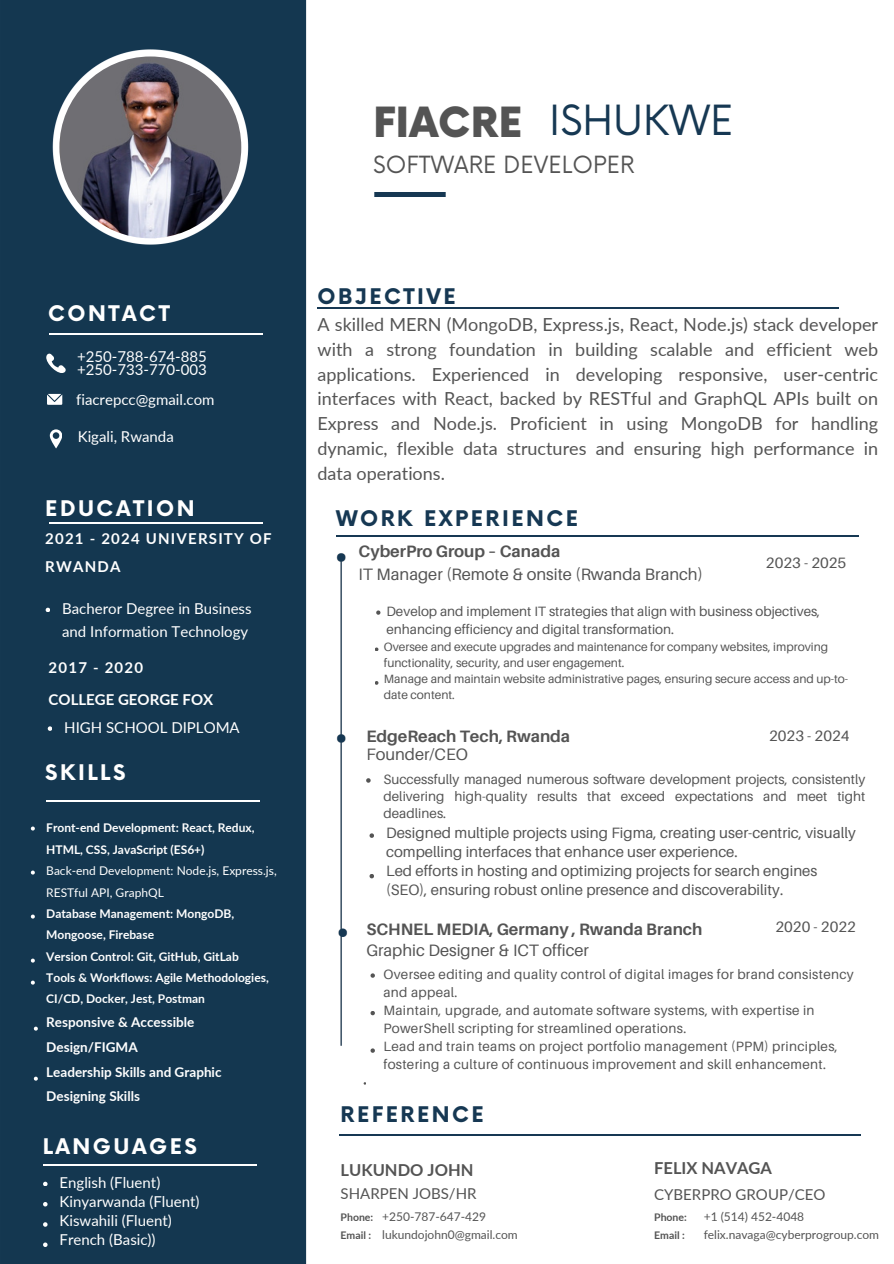
<style>
.page{position:relative;width:894px;height:1264px;background:#fff}
.page>*{position:absolute;margin:0;border:0;box-sizing:border-box;transform-origin:0 0}
.t1{font:40.5px "Now";color:#163853}
.t2{font:900 40.5px "Now";color:#545454}
.t3{font:23.1px "Now";color:#545454}
.t4{font:700 21px "Now";letter-spacing:.12em;color:#163853}
.t5{font:700 21px "Now";letter-spacing:.12em;color:#fff}
.t6{font:18px/24.8px "Lato";color:#545454;text-align:justify}
.t7{font:700 16.5px/18px "Aileron";color:#545454}
.t8{font:16.5px/22.5px "Aileron";color:#545454}
.t9{font:700 16.5px "Lato";color:#545454}
.t10{font:15px/19.2px "Aileron";color:#545454}
.t11{font:15px/19.2px "Lato";color:#fff}
.t12{font:700 15px/28.2px "Lato";letter-spacing:.08em;color:#fff}
.t13{font:15px "Lato";color:#545454}
.t14{font:700 15px "Lato";color:#fff}
.t15{font:13.5px/18px "Aileron";letter-spacing:.025em;color:#545454;text-align:justify}
.t16{font:13.5px/18px "Aileron";color:#545454}
.t17{font:700 13.5px/24.8px "Lato";color:#fff}
.t18{font:700 12px/21.3px "Lato";color:#fff}
.t19{font:12px/15.8px "Aileron";color:#545454}
.t20{font:12px/18px "Lato";color:#545454}
.t21{font:700 10.5px/18px "Lato";color:#545454}
.s1{font-weight:400}
.s2{font-weight:700}
</style>
<div class="page">
<div style="left:0;top:0;width:307px;height:1263px;background:#143750"></div>
<img style="left:374px;top:192px;width:72px;height:4px">
<img style="left:59px;top:56px;width:182px;height:182px;border-radius:50%">
<svg style="left:31px;top:826px;width:4px;height:4px"></svg>
<svg style="left:31px;top:870px;width:4px;height:4px"></svg>
<svg style="left:31px;top:914px;width:4px;height:4px"></svg>
<svg style="left:31px;top:958px;width:4px;height:4px"></svg>
<svg style="left:31px;top:980px;width:4px;height:4px"></svg>
<svg style="left:34px;top:1026px;width:4px;height:4px"></svg>
<svg style="left:34px;top:1076px;width:4px;height:4px"></svg>
<hr style="left:43px;top:1164px;width:213px;height:1px;background:#fff">
<svg style="left:43px;top:1181px;width:5px;height:5px"></svg>
<svg style="left:43px;top:1201px;width:5px;height:5px"></svg>
<svg style="left:43px;top:1222px;width:5px;height:4px"></svg>
<svg style="left:43px;top:1242px;width:5px;height:4px"></svg>
<svg style="left:46px;top:607px;width:4px;height:5px"></svg>
<hr style="left:46px;top:800px;width:214px;height:1px;background:#fff">
<svg style="left:46px;top:353px;width:20px;height:20px"></svg>
<svg style="left:48px;top:726px;width:4px;height:5px"></svg>
<svg style="left:47px;top:394px;width:15px;height:11px"></svg>
<hr style="left:49px;top:522px;width:213px;height:1px;background:#fff">
<hr style="left:49px;top:333px;width:214px;height:1px;background:#fff">
<svg style="left:50px;top:429px;width:12px;height:19px"></svg>
<img style="left:336px;top:553px;width:12px;height:493px">
<hr style="left:336px;top:535px;width:522px;height:1px;background:#163853">
<hr style="left:317px;top:307px;width:521px;height:1px;background:#163853">
<hr style="left:339px;top:1134px;width:521px;height:1px;background:#163853">
<svg style="left:366px;top:778px;width:4px;height:4px"></svg>
<svg style="left:369px;top:833px;width:5px;height:4px"></svg>
<svg style="left:369px;top:874px;width:5px;height:4px"></svg>
<svg style="left:370px;top:973px;width:5px;height:4px"></svg>
<svg style="left:370px;top:1011px;width:5px;height:4px"></svg>
<svg style="left:370px;top:1048px;width:5px;height:4px"></svg>
<svg style="left:375px;top:647px;width:3px;height:4px"></svg>
<svg style="left:376px;top:610px;width:4px;height:4px"></svg>
<p class="t2" style="left:373px;top:101px;width:150px">FIACRE</p>
<p class="t1" style="left:549px;top:97px;width:186px">ISHUKWE</p>
<h3 class="t3" style="left:373px;top:152px;width:263px">SOFTWARE DEVELOPER</h3>
<h3 class="t5" style="left:48px;top:302px;width:123px">CONTACT</h3>
<p class="t11" style="left:77px;top:349px;width:131px;line-height:13.5px">+250-788-674-885 +250-733-770-003</p>
<h3 class="t11" style="left:76px;top:389px;width:140px">fiacrepcc@gmail.com</h3>
<p class="t11" style="left:78px;top:427px;width:98px">Kigali, Rwanda</p>
<p class="t5" style="left:45px;top:497px;width:151px">EDUCATION</p>
<p class="t12" style="left:45px;top:524px;width:228px">2021 - 2024 UNIVERSITY OF<br>RWANDA</p>
<h1 class="t11" style="left:62px;top:599px;width:191px">Bacheror Degree in Business</h1>
<h2 class="t11" style="left:62px;top:621px;width:188px">and Information Technology</h2>
<h4 class="t12" style="left:49px;top:653px;width:96px">2017 - 2020</h4>
<p class="t14" style="left:49px;top:690px;width:166px">COLLEGE GEORGE FOX</p>
<h6 class="t11" style="left:64px;top:718px;width:177px">HIGH SCHOOL DIPLOMA</h6>
<p class="t5" style="left:45px;top:761px;width:82px">SKILLS</p>
<p class="t18" style="left:46px;top:817px;width:232px">Front-end Development: React, Redux,<br>HTML, CSS, JavaScript (ES6+)<br><span class="s1">Back-end Development: Node.js, Express.js,<br>RESTful API, GraphQL<br></span>Database Management: MongoDB,<br>Mongoose, Firebase<br>Version Control: Git, GitHub, GitLab<br>Tools &amp; Workflows: Agile Methodologies,<br>CI/CD, Docker, Jest, Postman</p>
<h6 class="t17" style="left:46px;top:1009px;width:177px">Responsive &amp; Accessible<br>Design/FIGMA<br>Leadership Skills and Graphic<br>Designing Skills</h6>
<p class="t5" style="left:43px;top:1134px;width:156px">LANGUAGES</p>
<p class="t11" style="left:60px;top:1172px;width:141px">English (Fluent)<br>Kinyarwanda (Fluent)<br>Kiswahili (Fluent)<br>French (Basic))</p>
<p class="t4" style="left:317px;top:285px;width:140px">OBJECTIVE</p>
<p class="t6" style="left:317px;top:312px;width:562px">A skilled MERN (MongoDB, Express.js, React, Node.js) stack developer with a strong foundation in building scalable and efficient web applications. Experienced in developing responsive, user-centric interfaces with React, backed by RESTful and GraphQL APIs built on Express and Node.js. Proficient in using MongoDB for handling dynamic, flexible data structures and ensuring high performance in data operations.</p>
<p class="t4" style="left:336px;top:507px;width:243px">WORK EXPERIENCE</p>
<p class="t8" style="left:358px;top:540px;width:346px"><span class="s2">CyberPro Group – Canada<br></span>IT Manager (Remote &amp; onsite (Rwanda Branch)</p>
<p class="t10" style="left:765px;top:553px;width:82px">2023 - 2025</p>
<p class="t16" style="left:386px;top:602px;width:435px">Develop and implement IT strategies that align with business objectives, enhancing efficiency and digital transformation.</p>
<p class="t19" style="left:384px;top:639px;width:465px">Oversee and execute upgrades and maintenance for company websites, improving functionality, security, and user engagement.<br>Manage and maintain website administrative pages, ensuring secure access and up-to&shy;date content.</p>
<h3 class="t7" style="left:366px;top:726px;width:205px">EdgeReach Tech, Rwanda<br><span class="s1">Founder/CEO</span></h3>
<p class="t10" style="left:769px;top:726px;width:82px">2023 - 2024</p>
<p class="t15" style="left:383px;top:771px;width:483px;line-height:16.8px">Successfully managed numerous software development projects, consistently delivering high-quality results that exceed expectations and meet tight deadlines.</p>
<h6 class="t10" style="left:386px;top:822px;width:471px">Designed multiple projects using Figma, creating user-centric, visually compelling interfaces that enhance user experience.<br>Led efforts in hosting and optimizing projects for search engines (SEO), ensuring robust online presence and discoverability.</h6>
<p class="t10" style="left:775px;top:916px;width:82px">2020 - 2022</p>
<p class="t7" style="left:366px;top:918px;width:337px;line-height:21.3px">SCHNEL MEDIA, Germany , Rwanda Branch<br><span class="s1">Graphic Designer &amp; ICT officer</span></p>
<h5 class="t15" style="left:383px;top:965px;width:471px;text-align:left">Oversee editing and quality control of digital images for brand consistency and appeal.<br>Maintain, upgrade, and automate software systems, with expertise in PowerShell scripting for streamlined operations.<br>Lead and train teams on project portfolio management (PPM) principles, fostering a culture of continuous improvement and skill enhancement.</h5>
<p class="t4" style="left:340px;top:1103px;width:145px">REFERENCE</p>
<p class="t9" style="left:340px;top:1160px;width:134px">LUKUNDO JOHN</p>
<p class="t13" style="left:340px;top:1184px;width:137px">SHARPEN JOBS/HR</p>
<p class="t9" style="left:654px;top:1157px;width:119px">FELIX NAVAGA</p>
<h3 class="t13" style="left:654px;top:1185px;width:173px">CYBERPRO GROUP/CEO</h3>
<p class="t20" style="left:382px;top:1207px;width:137px">+250-787-647-429 lukundojohn0@gmail.com</p>
<p class="t20" style="left:703px;top:1207px;width:177px">+1 (514) 452-4048 felix.navaga@cyberprogroup.com</p>
<h6 class="t21" style="left:340px;top:1207px;width:34px">Phone:<br>Email :</h6>
<p class="t21" style="left:654px;top:1207px;width:34px">Phone:<br>Email :</p>
</div>
